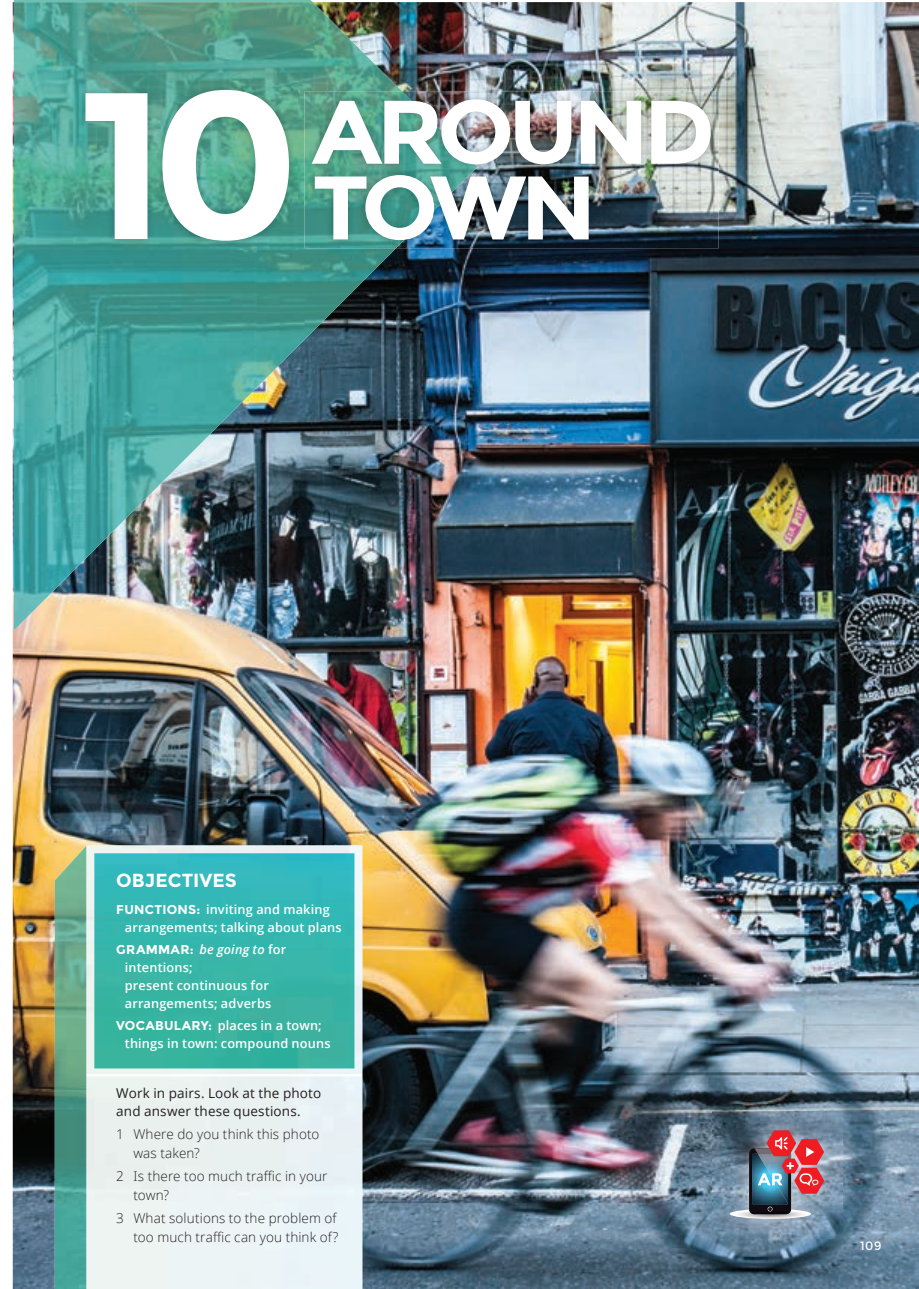
<style>
.page{position:relative;width:919px;height:1289px;background:#fff}
.page>*{position:absolute;margin:0;border:0;box-sizing:border-box;transform-origin:0 0}
.t1{font:700 208.5px "Montserrat";color:#fff;scale:1.05 1}
.t2{font:700 90px/75.8px "Montserrat";letter-spacing:-.065em;color:#fff;scale:1.04 1}
.t3{font:700 18.9px "Montserrat";color:#fff}
.t4{font:300 13.5px/18.8px "Open Sans";letter-spacing:.01em;color:#231f20}
.t5{font:13.5px/18.8px "Open Sans";letter-spacing:.01em;color:#231f20}
.t6{font:600 12.75px/18px "Open Sans";letter-spacing:.015em;color:#fff}
.t7{font:12px "Montserrat";color:#fff}
.s1{font-family:"Montserrat";font-weight:700}
.s2{font-style:italic}
</style>
<div class="page">
<img style="left:13px;top:2px;width:905px;height:1286px">
<svg style="left:14px;top:0;width:299px;height:2px"></svg>
<img style="left:14px;top:2px;width:388px;height:104px">
<img style="left:14px;top:106px;width:97px;height:524px">
<img style="left:257px;top:106px;width:48px;height:282px">
<img style="left:110px;top:249px;width:147px;height:225px">
<img style="left:304px;top:248px;width:92px;height:68px">
<img style="left:304px;top:316px;width:24px;height:24px">
<img style="left:110px;top:473px;width:61px;height:53px">
<svg style="left:110px;top:525px;width:9px;height:9px"></svg>
<img style="left:55px;top:845px;width:307px;height:443px">
<img style="left:477px;top:91px;width:241px;height:157px">
<img style="left:304px;top:91px;width:173px;height:157px">
<img style="left:86px;top:845px;width:276px;height:231px">
<div style="left:94px;top:1081px;width:260px;height:207px;background:#eaf3f2"></div>
<img style="left:77px;top:81px;width:220px;height:168px">
<img style="left:712px;top:1111px;width:130px;height:126px">
<img style="left:729px;top:1130px;width:95px;height:88px">
<h1 class="t1" style="left:79px;top:41px;width:213px">10</h1>
<h2 class="t2" style="left:312px;top:94px;width:389px">AROUND<br>TOWN</h2>
<h3 class="t3" style="left:116px;top:869px;width:122px">OBJECTIVES</h3>
<p class="t6" style="left:125px;top:899px;width:218px;text-indent:-9px"><span class="s1">FUNCTIONS:</span> inviting and making arrangements; talking about plans</p>
<p class="t6" style="left:125px;top:939px;width:163px;text-indent:-9px"><span class="s1">GRAMMAR:</span> <span class="s2">be going to</span> for intentions;<br>present continuous for arrangements; adverbs</p>
<p class="t6" style="left:125px;top:1016px;width:207px;text-indent:-9px"><span class="s1">VOCABULARY:</span> places in a town; things in town: compound nouns</p>
<p class="t5" style="left:116px;top:1083px;width:206px">Work in pairs. Look at the photo and answer these questions.</p>
<p class="t4" style="left:133px;top:1124px;width:188px;text-indent:-17px">1 Where do you think this photo was taken?</p>
<p class="t4" style="left:133px;top:1166px;width:196px;text-indent:-17px">2 Is there too much traffic in your town?</p>
<p class="t4" style="left:116px;top:1208px;width:223px;text-align:right">3 What solutions to the problem of too much traffic can you think of?</p>
<p class="t7" style="left:860px;top:1238px;width:23px">109</p>
</div>
